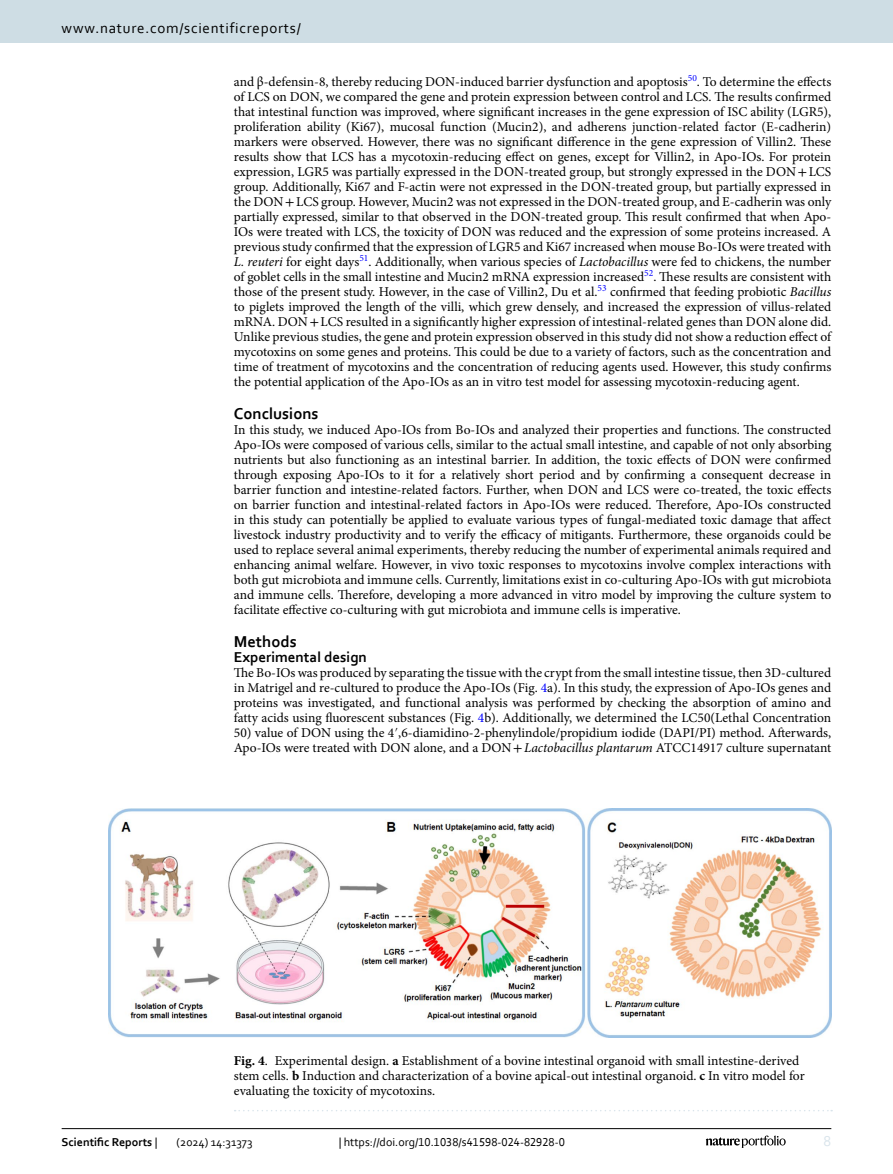
<style>
.page{position:relative;width:893px;height:1174px;background:#fff}
.page>*{position:absolute;margin:0;border:0;box-sizing:border-box;transform-origin:0 0}
.Head_1{font:700 16.5px "Corbel";color:#000}
.t1{font:15px "Corbel";letter-spacing:.05em;color:#000}
.Head_2_After_1{font:700 15px "Corbel";color:#000}
.t2{font:15px "Corbel";color:#d9e4eb}
.Body_Text_Indent{font:13.5px/15px "Minion Pro";letter-spacing:-.005em;color:#000;text-align:justify}
.Body_Text{font:13.5px/15px "Minion Pro";color:#000;text-align:justify}
.Figure_Caption{font:13.5px/15px "Minion Pro";color:#000}
.t3{font:12px "Corbel";color:#000}
.t4{font:700 12px "Corbel";color:#000}
.s1{font-family:"STIX"}
.s2{font-style:italic}
.s3{color:#00f}
.s4{font-weight:700}
.s5{font-weight:400}
</style>
<div class="page">
<img style="left:108px;top:808px;width:723px;height:229px">
<svg style="left:235px;top:1110px;width:597px;height:1px"></svg>
<hr style="left:62px;top:1128px;width:769px;height:1px;background:#000">
<svg style="left:706px;top:1135px;width:80px;height:12px"></svg>
<div style="left:0;top:0;width:893px;height:43px;background:#cedde4"></div>
<p class="t1" style="left:62px;top:18px;width:241px">www.nature.com/scientificreports/</p>
<p class="Body_Text_Indent" style="left:234px;top:74px;width:599px">and β-defensin-8, thereby reducing DON-induced barrier dysfunction and apoptosis<sup>50</sup>. To determine the effects of LCS on DON, we compared the gene and protein expression between control and LCS. The results confirmed that intestinal function was improved, where significant increases in the gene expression of ISC ability (LGR5), proliferation ability (Ki67), mucosal function (Mucin2), and adherens junction-related factor (E-cadherin) markers were observed. However, there was no significant difference in the gene expression of Villin2. These results show that LCS has a mycotoxin-reducing effect on genes, except for Villin2, in Apo-IOs. For protein expression, LGR5 was partially expressed in the DON-treated group, but strongly expressed in the DON<span class="s1">+</span>LCS group. Additionally, Ki67 and F-actin were not expressed in the DON-treated group, but partially expressed in the DON<span class="s1">+</span>LCS group. However, Mucin2 was not expressed in the DON-treated group, and E-cadherin was only partially expressed, similar to that observed in the DON-treated group. This result confirmed that when Apo-IOs were treated with LCS, the toxicity of DON was reduced and the expression of some proteins increased. A previous study confirmed that the expression of LGR5 and Ki67 increased when mouse Bo-IOs were treated with <span class="s2">L. reuteri</span> for eight days<sup>51</sup>. Additionally, when various species of <span class="s2">Lactobacillus</span> were fed to chickens, the number of goblet cells in the small intestine and Mucin2 mRNA expression increased<sup>52</sup>. These results are consistent with those of the present study. However, in the case of Villin2, Du et al.<sup>53</sup> confirmed that feeding probiotic <span class="s2">Bacillus </span>to piglets improved the length of the villi, which grew densely, and increased the expression of villus-related mRNA. DON<span class="s1">+</span>LCS resulted in a significantly higher expression of intestinal-related genes than DON alone did.<br>Unlike previous studies, the gene and protein expression observed in this study did not show a reduction effect of mycotoxins on some genes and proteins. This could be due to a variety of factors, such as the concentration and time of treatment of mycotoxins and the concentration of reducing agents used. However, this study confirms the potential application of the Apo-IOs as an in vitro test model for assessing mycotoxin-reducing agent.</p>
<p class="Head_1" style="left:234px;top:403px;width:86px">Conclusions</p>
<p class="Body_Text" style="left:234px;top:422px;width:599px">In this study, we induced Apo-IOs from Bo-IOs and analyzed their properties and functions. The constructed Apo-IOs were composed of various cells, similar to the actual small intestine, and capable of not only absorbing nutrients but also functioning as an intestinal barrier. In addition, the toxic effects of DON were confirmed through exposing Apo-IOs to it for a relatively short period and by confirming a consequent decrease in barrier function and intestine-related factors. Further, when DON and LCS were co-treated, the toxic effects on barrier function and intestinal-related factors in Apo-IOs were reduced. Therefore, Apo-IOs constructed in this study can potentially be applied to evaluate various types of fungal-mediated toxic damage that affect livestock industry productivity and to verify the efficacy of mitigants. Furthermore, these organoids could be used to replace several animal experiments, thereby reducing the number of experimental animals required and enhancing animal welfare. However, in vivo toxic responses to mycotoxins involve complex interactions with both gut microbiota and immune cells. Currently, limitations exist in co-culturing Apo-IOs with gut microbiota and immune cells. Therefore, developing a more advanced in vitro model by improving the culture system to facilitate effective co-culturing with gut microbiota and immune cells is imperative.</p>
<p class="Head_1" style="left:234px;top:631px;width:64px">Methods</p>
<p class="Head_2_After_1" style="left:234px;top:647px;width:135px">Experimental design</p>
<p class="Body_Text" style="left:234px;top:665px;width:599px">The Bo-IOs was produced by separating the tissue with the crypt from the small intestine tissue, then 3D-cultured in Matrigel and re-cultured to produce the Apo-IOs (Fig. <span class="s3">4</span>a). In this study, the expression of Apo-IOs genes and proteins was investigated, and functional analysis was performed by checking the absorption of amino and fatty acids using fluorescent substances (Fig. <span class="s3">4</span>b). Additionally, we determined the LC50(Lethal Concentration</p>
<p class="Body_Text" style="left:234px;top:725px;width:599px">50) value of DON using the 4<span class="s1">′</span>,6-diamidino-2-phenylindole/propidium iodide (DAPI/PI) method. Afterwards,<br>Apo-IOs were treated with DON alone, and a DON<span class="s1">+</span><span class="s2">Lactobacillus plantarum</span> ATCC14917 culture supernatant</p>
<p class="Figure_Caption" style="left:234px;top:1053px;width:572px"><span class="s4">Fig. 4</span>. Experimental design. <span class="s4">a</span> Establishment of a bovine intestinal organoid with small intestine-derived stem cells. <span class="s4">b</span> Induction and characterization of a bovine apical-out intestinal organoid. <span class="s4">c</span> In vitro model for evaluating the toxicity of mycotoxins.</p>
<p class="t4" style="left:62px;top:1134px;width:97px">Scientific Reports <span class="s5">|</span></p>
<p class="t3" style="left:177px;top:1134px;width:77px">(2024) 14:31373</p>
<p class="t3" style="left:339px;top:1134px;width:228px">| https://doi.org/10.1038/s41598-024-82928-0</p>
<p class="t2" style="left:824px;top:1132px;width:9px">8</p>
</div>
